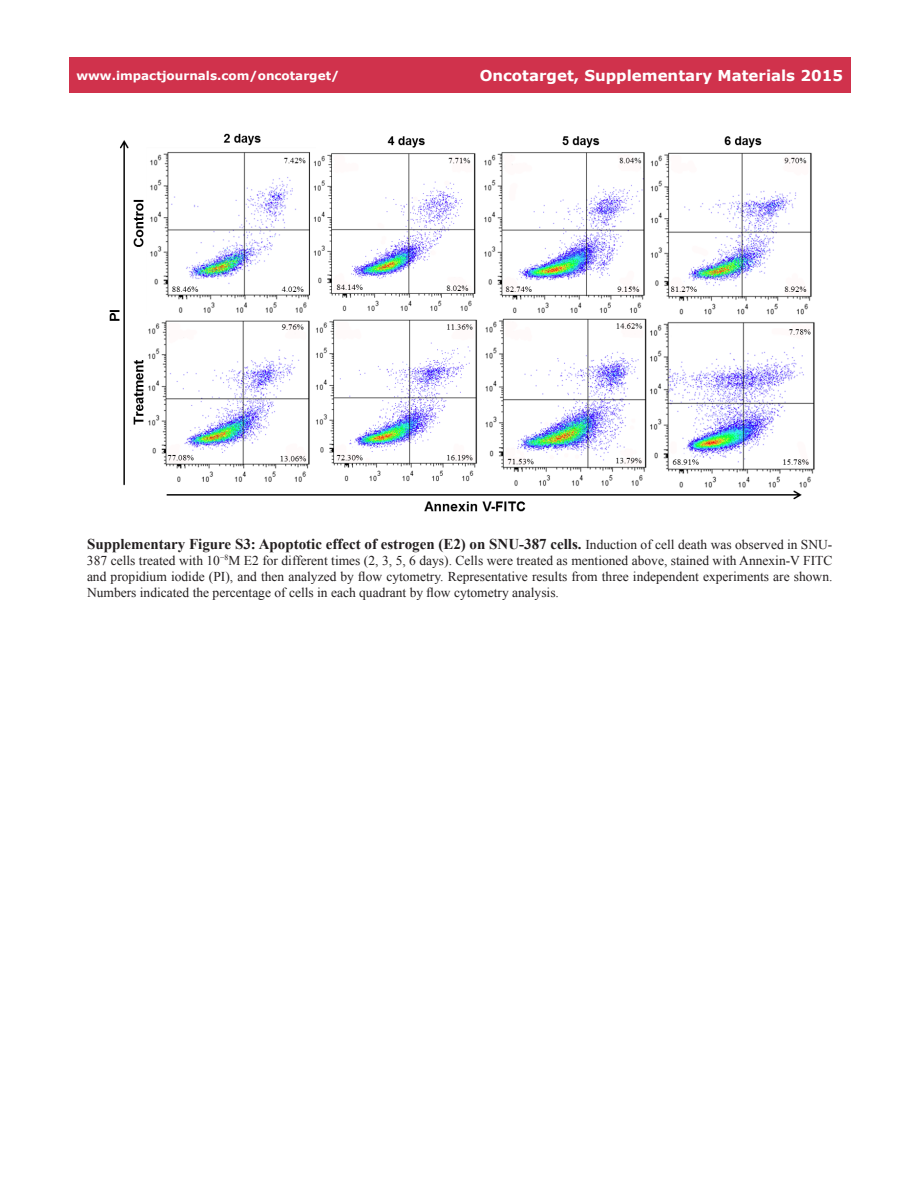
<style>
.page{position:relative;width:918px;height:1188px;background:#fff}
.page>*{position:absolute;margin:0;border:0;box-sizing:border-box;transform-origin:0 0}
.t1{font:700 15px "Times New Roman";color:#231f20}
.t2{font:700 15px "Verdana";color:#fff}
.t3{font:13.5px/16.2px "Times New Roman";color:#231f20;text-align:justify}
.t4{font:700 12px "Verdana";color:#fff}
.s1{font-weight:400;font-size:13.5px}
</style>
<div class="page">
<div style="left:69px;top:57px;width:781px;height:36px;background:#d0324c"></div>
<img style="left:109px;top:133px;width:706px;height:379px">
<p class="t4" style="left:76px;top:67px;width:264px">www.impactjournals.com/oncotarget/</p>
<p class="t2" style="left:480px;top:66px;width:365px">Oncotarget, Supplementary Materials 2015</p>
<p class="t1" style="left:87px;top:533px;width:747px">Supplementary Figure S3: Apoptotic effect of estrogen (E2) on SNU-387 cells. <span class="s1">Induction of cell death was observed in SNU-</span></p>
<p class="t3" style="left:87px;top:552px;width:747px">387 cells treated with 10<sup>−8</sup>M E2 for different times (2, 3, 5, 6 days). Cells were treated as mentioned above, stained with Annexin-V FITC and propidium iodide (PI), and then analyzed by flow cytometry. Representative results from three independent experiments are shown.<br>Numbers indicated the percentage of cells in each quadrant by flow cytometry analysis.</p>
</div>
